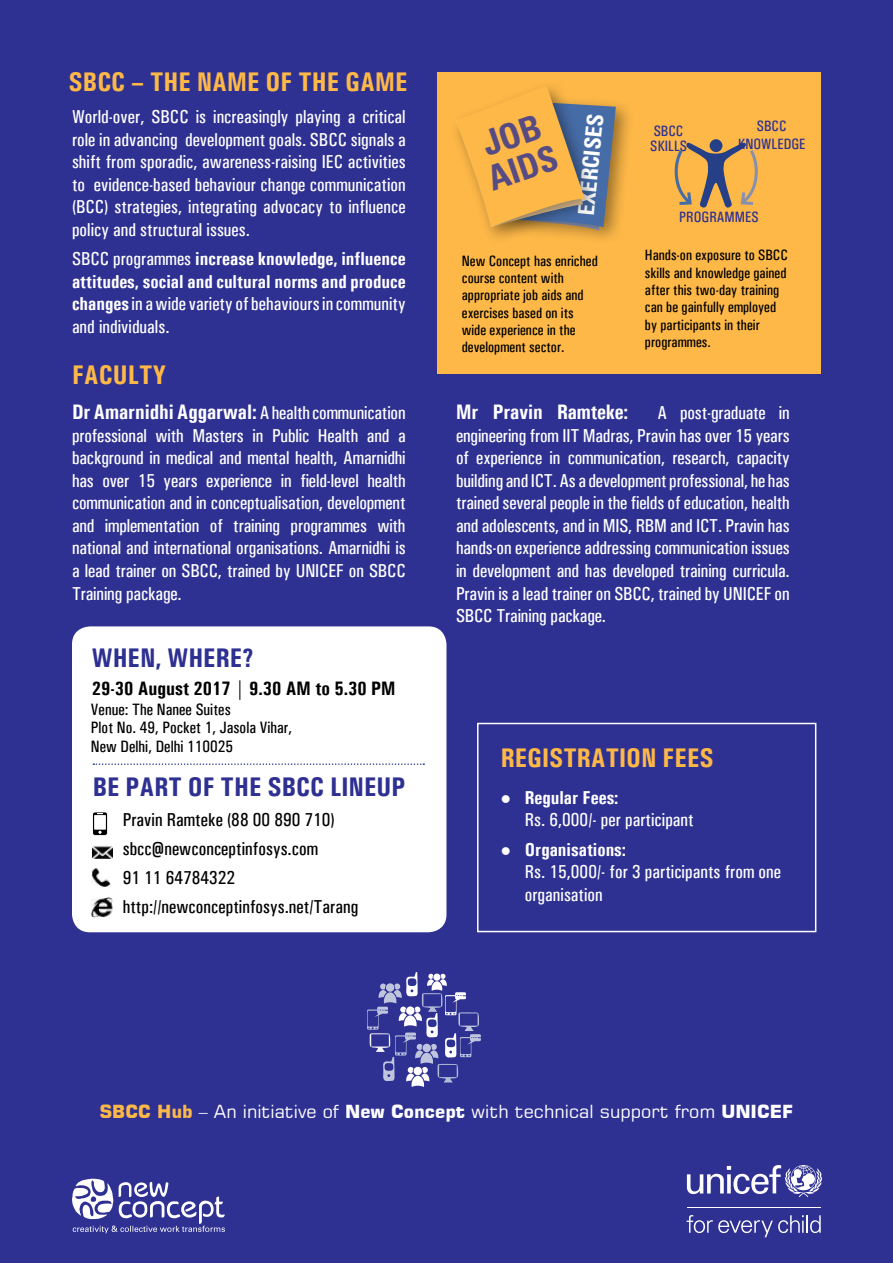
<style>
.page{position:relative;width:893px;height:1263px;background:#2e3092}
.page>*{position:absolute;margin:0;border:0;box-sizing:border-box;transform-origin:0 0}
.t1{font:700 condensed 34.8px/34.8px "Univers";color:#2e3092}
.t2{font:700 27px "Univers Condensed";color:#fdb848}
.t3{font:700 27px "Univers Condensed";color:#2e3092}
.t4{font:700 condensed 22.5px "Univers";color:#fff}
.t5{font:700 21px "Univers Condensed";color:#fff}
.t6{font:700 19.5px "Univers Condensed";color:#000}
.t7{font:18.75px/22.5px "Univers Condensed";color:#fff;text-align:justify}
.t8{font:700 18.75px/22.5px "Univers Condensed";color:#fff;text-align:justify}
.t9{font:18.75px/29.2px "Univers Condensed";color:#000}
.t10{font:18px "Square 721 BT";color:#fff}
.t11{font:16.5px/18.1px "Univers Condensed";color:#000}
.t12{font:15px/17.4px "Univers Condensed";color:#000}
.t13{font:15px/15px "Univers Condensed";color:#2e3092}
.s1{font-weight:400}
.s2{font-weight:400;font-size:18.75px}
.s3{font-weight:700}
.s4{font-weight:700;color:#fdb848}
</style>
<div class="page">
<div style="left:437px;top:72px;width:384px;height:302px;background:#fdb848"></div>
<div style="left:496px;top:93px;width:139px;height:152px;background:#000;opacity:.4"></div>
<div style="left:450px;top:79px;width:153px;height:166px;background:#000;opacity:.4"></div>
<svg style="left:456px;top:85px;width:160px;height:145px"></svg>
<svg style="left:710px;top:139px;width:13px;height:13px"></svg>
<svg style="left:674px;top:143px;width:84px;height:65px"></svg>
<svg style="left:72px;top:1179px;width:153px;height:54px"></svg>
<svg style="left:367px;top:972px;width:114px;height:115px"></svg>
<div style="left:477px;top:723px;width:339px;height:209px;border:2px solid #fff"></div>
<div style="left:72px;top:626px;width:374px;height:306px;background:#fff;border-radius:18px"></div>
<svg style="left:93px;top:763px;width:331px;height:2px"></svg>
<img style="left:93px;top:846px;width:19px;height:13px">
<img style="left:92px;top:897px;width:20px;height:20px">
<img style="left:92px;top:868px;width:18px;height:18px">
<svg style="left:93px;top:812px;width:14px;height:23px"></svg>
<svg style="left:687px;top:1165px;width:135px;height:32px"></svg>
<hr style="left:687px;top:1206px;width:134px;height:1px;background:#fff">
<svg style="left:687px;top:1215px;width:134px;height:22px"></svg>
<h2 class="t2" style="left:68px;top:65px;width:340px">SBCC – THE NAME OF THE GAME</h2>
<p class="t7" style="left:72px;top:106px;width:335px">World-over, SBCC is increasingly playing a critical role in advancing development goals. SBCC signals a shift from sporadic, awareness-raising IEC activities to evidence-based behaviour change communication (BCC) strategies, integrating advocacy to influence policy and structural issues.</p>
<p class="t8" style="left:72px;top:247px;width:335px"><span class="s1">SBCC programmes</span> increase knowledge, influence attitudes, social and cultural norms and produce changes <span class="s1">in a wide variety of behaviours in community and individuals.</span></p>
<h2 class="t2" style="left:72px;top:358px;width:96px">FACULTY</h2>
<p class="t5" style="left:72px;top:400px;width:335px">Dr Amarnidhi Aggarwal: <span class="s2">A health communication</span></p>
<p class="t7" style="left:72px;top:424px;width:335px">professional with Masters in Public Health and a background in medical and mental health, Amarnidhi has over 15 years experience in field-level health communication and in conceptualisation, development and implementation of training programmes with national and international organisations. Amarnidhi is a lead trainer on SBCC, trained by UNICEF on SBCC Training package.</p>
<h2 class="t3" style="left:92px;top:641px;width:164px">WHEN, WHERE?</h2>
<p class="t6" style="left:92px;top:676px;width:305px">29-30 August 2017 | 9.30 AM to 5.30 PM</p>
<p class="t11" style="left:91px;top:700px;width:203px">Venue: The Nanee Suites<br>Plot No. 49, Pocket 1, Jasola Vihar,<br>New Delhi, Delhi 110025</p>
<h2 class="t3" style="left:93px;top:771px;width:314px">BE PART OF THE SBCC LINEUP</h2>
<p class="t9" style="left:123px;top:805px;width:237px">Pravin Ramteke (88 00 890 710) sbcc@newconceptinfosys.com<br>91 11 64784322 http://newconceptinfosys.net/Tarang</p>
<h1 class="t1" style="left:472px;top:130px;width:73px;rotate:-19deg">JOB<br>AIDS</h1>
<p class="t4" style="left:572px;top:214px;width:104px;rotate:-85deg">EXERCISES</p>
<p class="t13" style="left:650px;top:123px;width:38px">SBCC<br>SKILLS</p>
<p class="t13" style="left:738px;top:117px;width:69px;line-height:18px;text-align:center">SBCC<br>KNOWLEDGE</p>
<p class="t13" style="left:679px;top:209px;width:81px">PROGRAMMES</p>
<p class="t12" style="left:462px;top:252px;width:138px">New Concept has enriched course content with appropriate job aids and exercises based on its wide experience in the development sector.</p>
<p class="t12" style="left:645px;top:246px;width:144px">Hands-on exposure to SBCC skills and knowledge gained after this two-day training can be gainfully employed by participants in their programmes.</p>
<p class="t5" style="left:456px;top:400px;width:174px">Mr Pravin Ramteke:</p>
<p class="t7" style="left:456px;top:402px;width:335px;text-indent:201px">A post-graduate in engineering from IIT Madras, Pravin has over 15 years of experience in communication, research, capacity building and ICT. As a development professional, he has trained several people in the fields of education, health and adolescents, and in MIS, RBM and ICT. Pravin has hands-on experience addressing communication issues in development and has developed training curricula.<br>Pravin is a lead trainer on SBCC, trained by UNICEF on SBCC Training package.</p>
<h2 class="t2" style="left:501px;top:741px;width:215px">REGISTRATION FEES</h2>
<p class="t7" style="left:525px;top:786px;width:170px;text-indent:-24px">● <span class="s3">Regular Fees:<br></span>Rs. 6,000/- per participant</p>
<p class="t7" style="left:525px;top:838px;width:258px;text-align:left;text-indent:-24px">● <span class="s3">Organisations:<br></span>Rs. 15,000/- for 3 participants from one organisation</p>
<p class="t10" style="left:100px;top:1100px;width:695px"><span class="s4">SBCC Hub</span> – An initiative of <span class="s3">New Concept</span> with technical support from <span class="s3">UNICEF</span></p>
</div>
